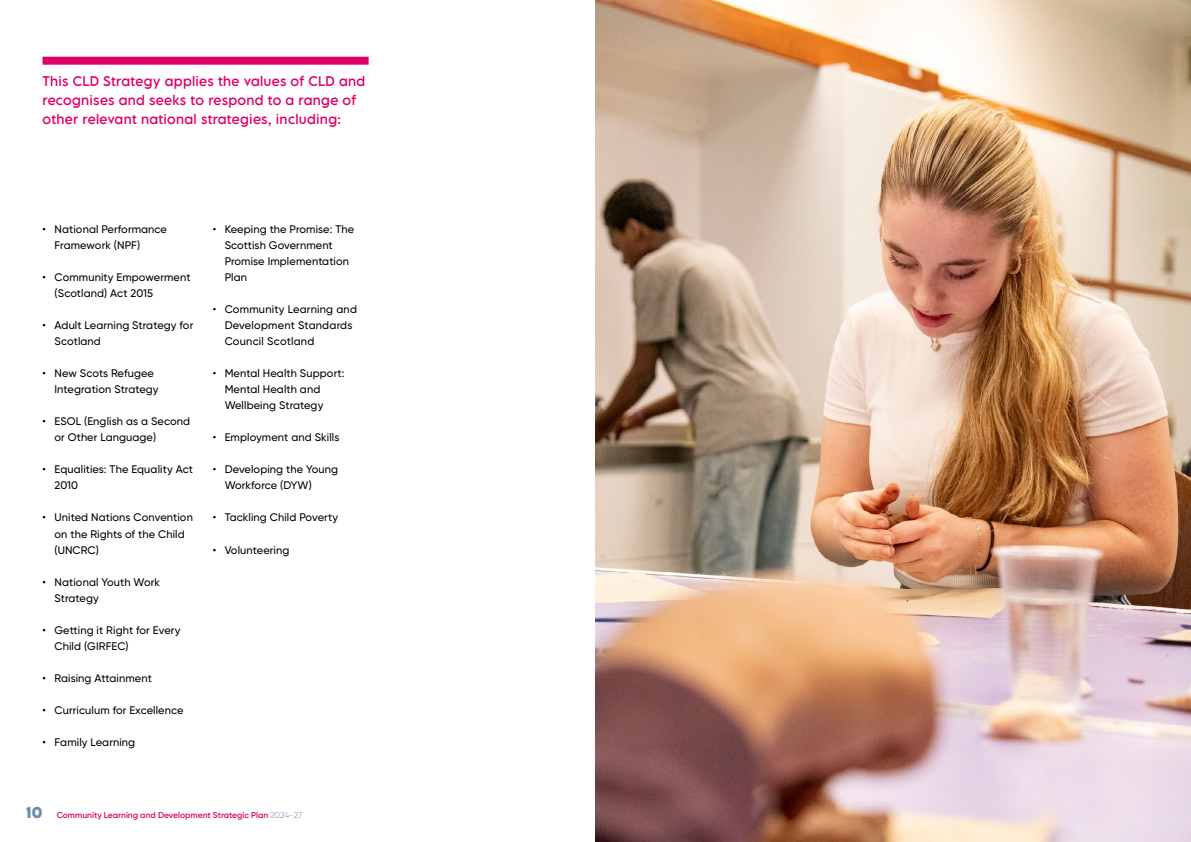
<style>
.page{position:relative;width:1191px;height:842px;background:#fff}
.page>*{position:absolute;margin:0;border:0;box-sizing:border-box;transform-origin:0 0}
.opening_text_blue{font:12.5px/19px "LEMONMILK Pro";letter-spacing:.02em;color:#df0067}
.body_text_tabbed{font:500 11px/16px "Gilroy";letter-spacing:.01em;color:#000}
.t1{font:600 8.5px "Gilroy";color:#df0067}
.s1{font-family:"LEMONMILK Pro";font-weight:700;font-size:14px;color:#6f8caa}
.s2{font-weight:300;color:#6f8caa}
</style>
<div class="page">
<div style="left:43px;top:57px;width:326px;height:8px;background:#df0067"></div>
<img style="left:595px;top:0;width:596px;height:842px">
<p class="opening_text_blue" style="left:43px;top:72px;width:324px">This CLD Strategy applies the values of CLD and recognises and seeks to respond to a range of other relevant national strategies, including:</p>
<p class="body_text_tabbed" style="left:55px;top:221px;width:114px;text-indent:-12px">• National Performance<br>Framework (NPF)</p>
<p class="body_text_tabbed" style="left:55px;top:269px;width:137px;text-indent:-12px">• Community Empowerment (Scotland) Act 2015</p>
<p class="body_text_tabbed" style="left:55px;top:317px;width:140px;text-indent:-12px">• Adult Learning Strategy for<br>Scotland</p>
<p class="body_text_tabbed" style="left:55px;top:365px;width:106px;text-indent:-12px">• New Scots Refugee<br>Integration Strategy</p>
<p class="body_text_tabbed" style="left:55px;top:413px;width:137px;text-indent:-12px">• ESOL (English as a Second or Other Language)</p>
<p class="body_text_tabbed" style="left:55px;top:461px;width:140px;text-indent:-12px">• Equalities: The Equality Act<br>2010</p>
<p class="body_text_tabbed" style="left:55px;top:509px;width:140px;text-indent:-12px">• United Nations Convention on the Rights of the Child (UNCRC)</p>
<p class="body_text_tabbed" style="left:55px;top:574px;width:107px;text-indent:-12px">• National Youth Work<br>Strategy</p>
<p class="body_text_tabbed" style="left:55px;top:622px;width:127px;text-indent:-12px">• Getting it Right for Every<br>Child (GIRFEC)</p>
<p class="body_text_tabbed" style="left:43px;top:670px;width:111px">• Raising Attainment</p>
<p class="body_text_tabbed" style="left:43px;top:702px;width:143px">• Curriculum for Excellence</p>
<p class="body_text_tabbed" style="left:43px;top:734px;width:94px">• Family Learning</p>
<p class="body_text_tabbed" style="left:225px;top:221px;width:131px;text-indent:-12px">• Keeping the Promise: The<br>Scottish Government<br>Promise Implementation<br>Plan</p>
<p class="body_text_tabbed" style="left:225px;top:301px;width:134px;text-indent:-12px">• Community Learning and<br>Development Standards<br>Council Scotland</p>
<p class="body_text_tabbed" style="left:213px;top:365px;width:133px">• Mental Health Support:</p>
<p class="body_text_tabbed" style="left:225px;top:381px;width:100px">Mental Health and<br>Wellbeing Strategy</p>
<p class="body_text_tabbed" style="left:213px;top:429px;width:128px">• Employment and Skills</p>
<p class="body_text_tabbed" style="left:225px;top:461px;width:115px;text-indent:-12px">• Developing the Young<br>Workforce (DYW)</p>
<p class="body_text_tabbed" style="left:213px;top:509px;width:127px">• Tackling Child Poverty</p>
<p class="body_text_tabbed" style="left:213px;top:542px;width:78px">• Volunteering</p>
<p class="t1" style="left:26px;top:810px;width:277px"><span class="s1">10</span> Community Learning and Development Strategic Plan <span class="s2">2024-27</span></p>
</div>
